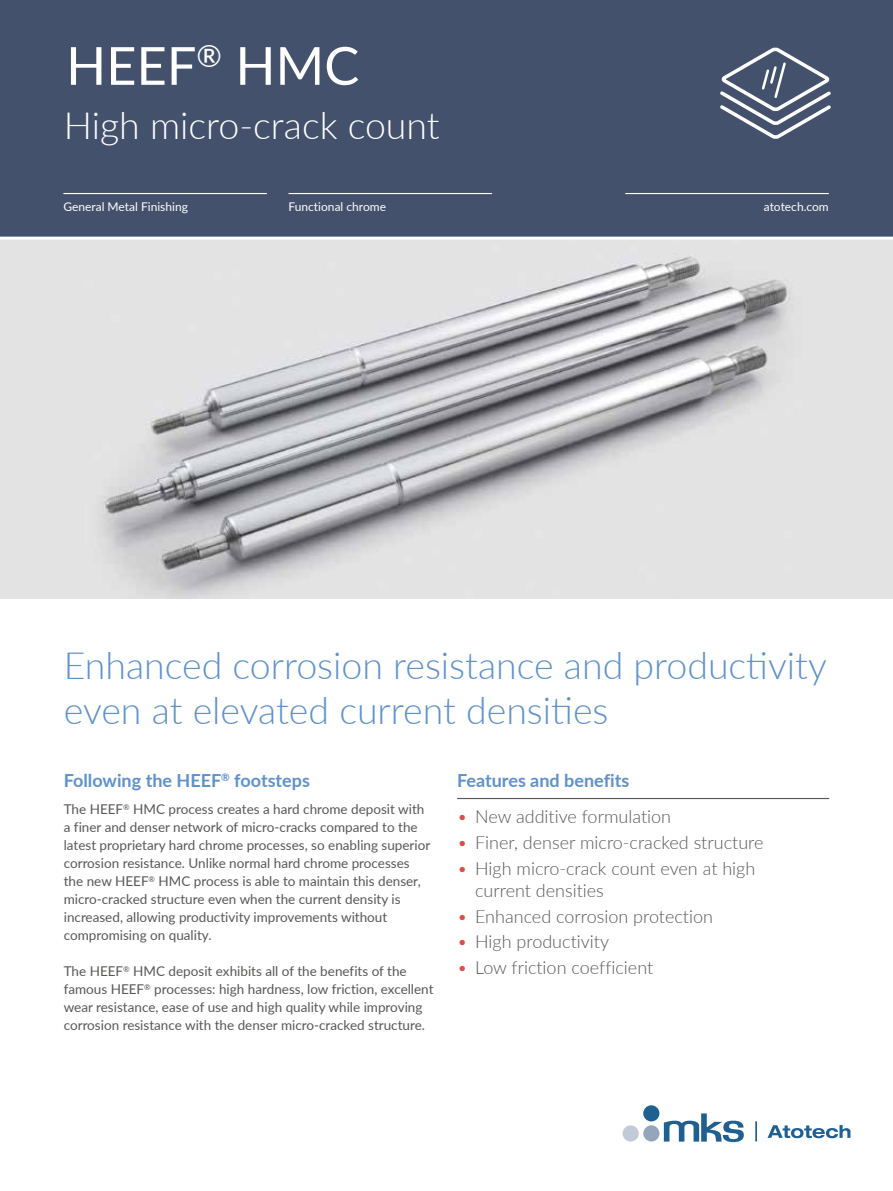
<style>
.page{position:relative;width:893px;height:1191px;background:#fff}
.page>*{position:absolute;margin:0;border:0;box-sizing:border-box;transform-origin:0 0}
.t1{font:52.5px "Lato";color:#fff}
.t2{font:300 37.5px/45px "Lato";color:#5f91cc}
.t3{font:300 37.5px "Lato";color:#fff}
.t4{font:300 18px/21.6px "Lato";color:#575756}
.t5{font:700 18px "Lato";color:#5f91cc}
.t6{font:13.5px/18px "Lato";color:#575756}
.t7{font:12px "Lato";color:#fff}
.s1{color:#e04a4b}
</style>
<div class="page">
<svg style="left:767px;top:1125px;width:83px;height:13px"></svg>
<div style="left:643px;top:1105px;width:16px;height:16px;background:#1f6092;border-radius:50%"></div>
<div style="left:643px;top:1125px;width:16px;height:16px;background:#95a6bc;border-radius:50%"></div>
<div style="left:623px;top:1125px;width:16px;height:16px;background:#c1cad6;border-radius:50%"></div>
<svg style="left:664px;top:1113px;width:80px;height:29px"></svg>
<hr style="left:755px;top:1121px;width:2px;height:20px;background:#1f6092">
<img style="left:0;top:240px;width:893px;height:358px">
<div style="left:0;top:0;width:893px;height:238px;background:#44516d"></div>
<hr style="left:63px;top:193px;width:204px;height:1px;background:#fff">
<hr style="left:289px;top:193px;width:203px;height:1px;background:#fff">
<hr style="left:625px;top:193px;width:204px;height:1px;background:#fff">
<hr style="left:457px;top:798px;width:372px;height:1px;background:#575756">
<svg style="left:720px;top:47px;width:111px;height:92px"></svg>
<hr style="left:0;top:237px;width:893px;height:3px;background:#fff">
<h1 class="t1" style="left:66px;top:28px;width:295px">HEEF<sup>®</sup> HMC</h1>
<h2 class="t3" style="left:64px;top:100px;width:377px">High micro-crack count</h2>
<p class="t7" style="left:63px;top:198px;width:126px">General Metal Finishing</p>
<p class="t7" style="left:289px;top:198px;width:99px">Functional chrome</p>
<p class="t7" style="left:764px;top:198px;width:67px">atotech.com</p>
<h2 class="t2" style="left:64px;top:642px;width:765px">Enhanced corrosion resistance and productivity even at elevated current densities</h2>
<h3 class="t5" style="left:64px;top:767px;width:248px">Following the HEEF<sup>®</sup> footsteps</h3>
<p class="t6" style="left:64px;top:800px;width:368px">The HEEF<sup>®</sup> HMC process creates a hard chrome deposit with a finer and denser network of micro-cracks compared to the latest proprietary hard chrome processes, so enabling superior corrosion resistance. Unlike normal hard chrome processes the new HEEF<sup>®</sup> HMC process is able to maintain this denser, micro-cracked structure even when the current density is increased, allowing productivity improvements without compromising on quality.</p>
<p class="t6" style="left:64px;top:962px;width:371px">The HEEF<sup>®</sup> HMC deposit exhibits all of the benefits of the famous HEEF<sup>®</sup> processes: high hardness, low friction, excellent wear resistance, ease of use and high quality while improving corrosion resistance with the denser micro-cracked structure.</p>
<h3 class="t5" style="left:457px;top:767px;width:174px">Features and benefits</h3>
<h3 class="t4" style="left:457px;top:805px;width:215px"><span class="s1">•</span> New additive formulation</h3>
<h3 class="t4" style="left:457px;top:831px;width:308px"><span class="s1">•</span> Finer, denser micro-cracked structure</h3>
<h3 class="t4" style="left:475px;top:857px;width:282px;text-indent:-18px"><span class="s1">•</span> High micro-crack count even at high current densities</h3>
<h3 class="t4" style="left:457px;top:904px;width:257px"><span class="s1">•</span> Enhanced corrosion protection</h3>
<h3 class="t4" style="left:457px;top:930px;width:153px"><span class="s1">•</span> High productivity</h3>
<h3 class="t4" style="left:457px;top:956px;width:198px"><span class="s1">•</span> Low friction coefficient</h3>
</div>
